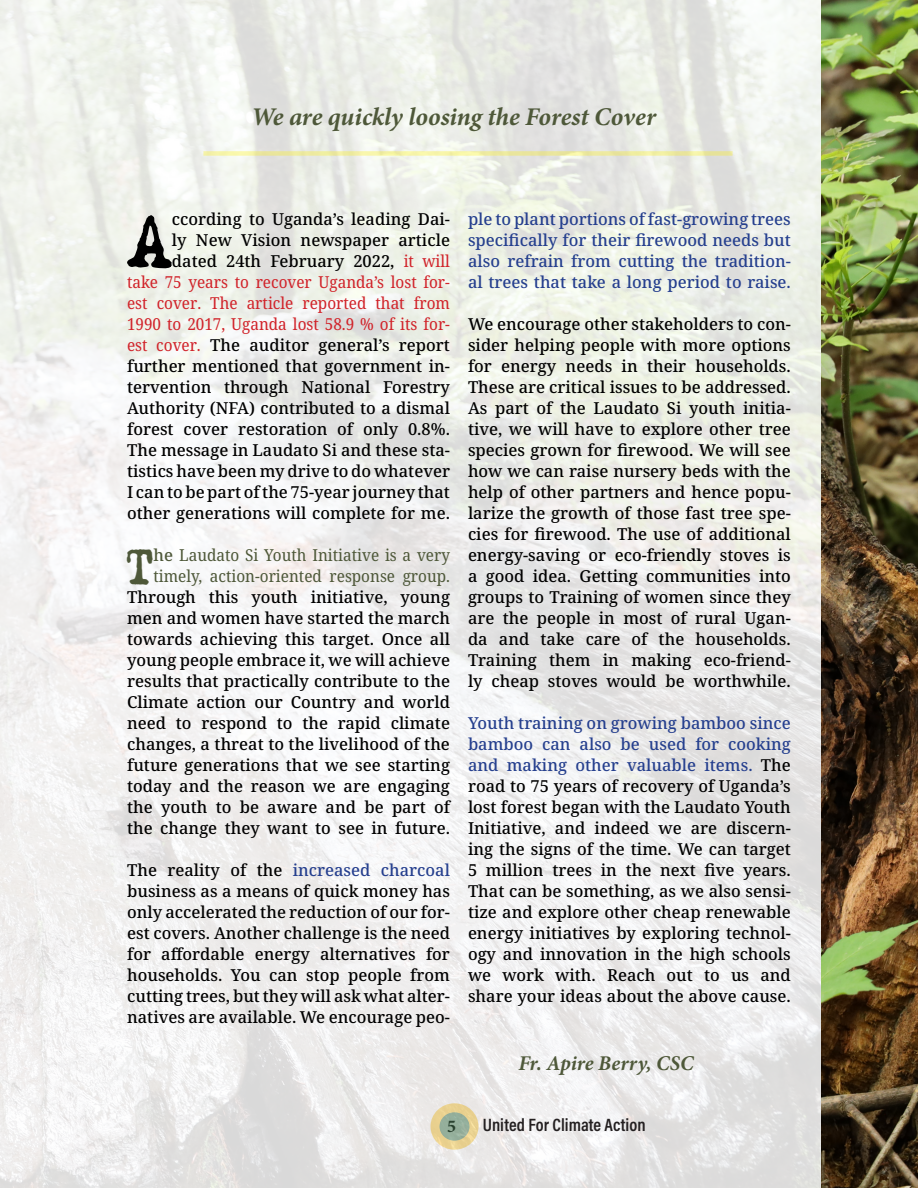
<style>
.page{position:relative;width:918px;height:1188px;background:#fff}
.page>*{position:absolute;margin:0;border:0;box-sizing:border-box;transform-origin:0 0}
.t1{font:500 72.15px "Chandler 42";color:#000}
.t2{font:500 44.25px "Chandler 42";color:#4e5839}
.t3{font:italic 700 25.5px "Minion Pro";letter-spacing:-.005em;color:#4e5839}
.t4{font:italic 700 21px "Minion Pro";color:#4e5839}
.t5{font:18px "Acumin Variable Concept";color:#231f20}
.t6{font:700 18px "Minion Pro";color:#231f20}
.t7{font:500 16.5px/21px "Noto Serif";color:#000;text-align:justify}
.t8{font:500 16.5px/21px "Noto Serif";color:#253f8e;text-align:justify}
.s1{font-weight:400;font-stretch:semi-condensed;color:#d1232a}
.s2{color:#4e5839}
.s3{font-weight:400;font-stretch:semi-condensed;color:#4e5839}
.s4{color:#253f8e}
</style>
<div class="page">
<img style="left:0;top:0;width:822px;height:1188px">
<img style="left:822px;top:0;width:96px;height:1188px">
<div style="left:203px;top:151px;width:530px;height:5px;background:#eeeca0"></div>
<p class="t3" style="left:251px;top:99px;width:406px">We are quickly loosing the Forest Cover</p>
<p class="t7" style="left:127px;top:209px;width:324px;text-align:right">ccording to Uganda’s leading Dai-<br>ly New Vision newspaper article dated 24th February 2022, <span class="s1">it will<br>take 75 years to recover Uganda’s lost for&shy;est cover. The article reported that from 1990 to 2017, Uganda lost 58.9 % of its for&shy;est cover.</span> The auditor general’s report further mentioned that government in&shy;tervention through National Forestry Authority (NFA) contributed to a dismal forest cover restoration of only 0.8%.</p>
<p class="t7" style="left:127px;top:440px;width:324px">The message in Laudato Si and these sta&shy;tistics have been my drive to do whatever I can to be part of the 75-year journey that other generations will complete for me.</p>
<p class="t2" style="left:127px;top:541px;width:28px">T</p>
<p class="t1" style="left:128px;top:200px;width:45px">A</p>
<p class="t7" style="left:127px;top:545px;width:324px;text-align:right"><span class="s2">he</span> <span class="s3">Laudato Si Youth Initiative is a very timely, action-oriented response group.<br></span>Through this youth initiative, young men and women have started the march towards achieving this target. Once all young people embrace it, we will achieve results that practically contribute to the Climate action our Country and world need to respond to the rapid climate changes, a threat to the livelihood of the future generations that we see starting today and the reason we are engaging the youth to be aware and be part of the change they want to see in future.</p>
<p class="t7" style="left:127px;top:860px;width:324px">The reality of the <span class="s4">increased charcoal </span>business as a means of quick money has only accelerated the reduction of our for&shy;est covers. Another challenge is the need for affordable energy alternatives for households. You can stop people from cutting trees, but they will ask what alter&shy;natives are available. We encourage peo-</p>
<p class="t8" style="left:468px;top:209px;width:324px">ple to plant portions of fast-growing trees specifically for their firewood needs but also refrain from cutting the tradition&shy;al trees that take a long period to raise.</p>
<p class="t7" style="left:468px;top:314px;width:324px">We encourage other stakeholders to con&shy;sider helping people with more options for energy needs in their households.<br>These are critical issues to be addressed.<br>As part of the Laudato Si youth initia&shy;tive, we will have to explore other tree species grown for firewood. We will see how we can raise nursery beds with the help of other partners and hence popu&shy;larize the growth of those fast tree spe&shy;cies for firewood. The use of additional energy-saving or eco-friendly stoves is a good idea. Getting communities into groups to Training of women since they are the people in most of rural Ugan&shy;da and take care of the households.<br>Training them in making eco-friend&shy;ly cheap stoves would be worthwhile.</p>
<p class="t7" style="left:468px;top:713px;width:324px"><span class="s4">Youth training on growing bamboo since bamboo can also be used for cooking and making other valuable items.</span> The road to 75 years of recovery of Uganda’s lost forest began with the Laudato Youth Initiative, and indeed we are discern&shy;ing the signs of the time. We can target 5 million trees in the next five years.<br>That can be something, as we also sensi&shy;tize and explore other cheap renewable energy initiatives by exploring technol&shy;ogy and innovation in the high schools we work with. Reach out to us and share your ideas about the above cause.</p>
<p class="t4" style="left:518px;top:1049px;width:177px">Fr. Apire Berry, CSC</p>
<p class="t6" style="left:447px;top:1113px;width:10px">5</p>
<p class="t5" style="left:483px;top:1113px;width:164px">United For Climate Action</p>
</div>
